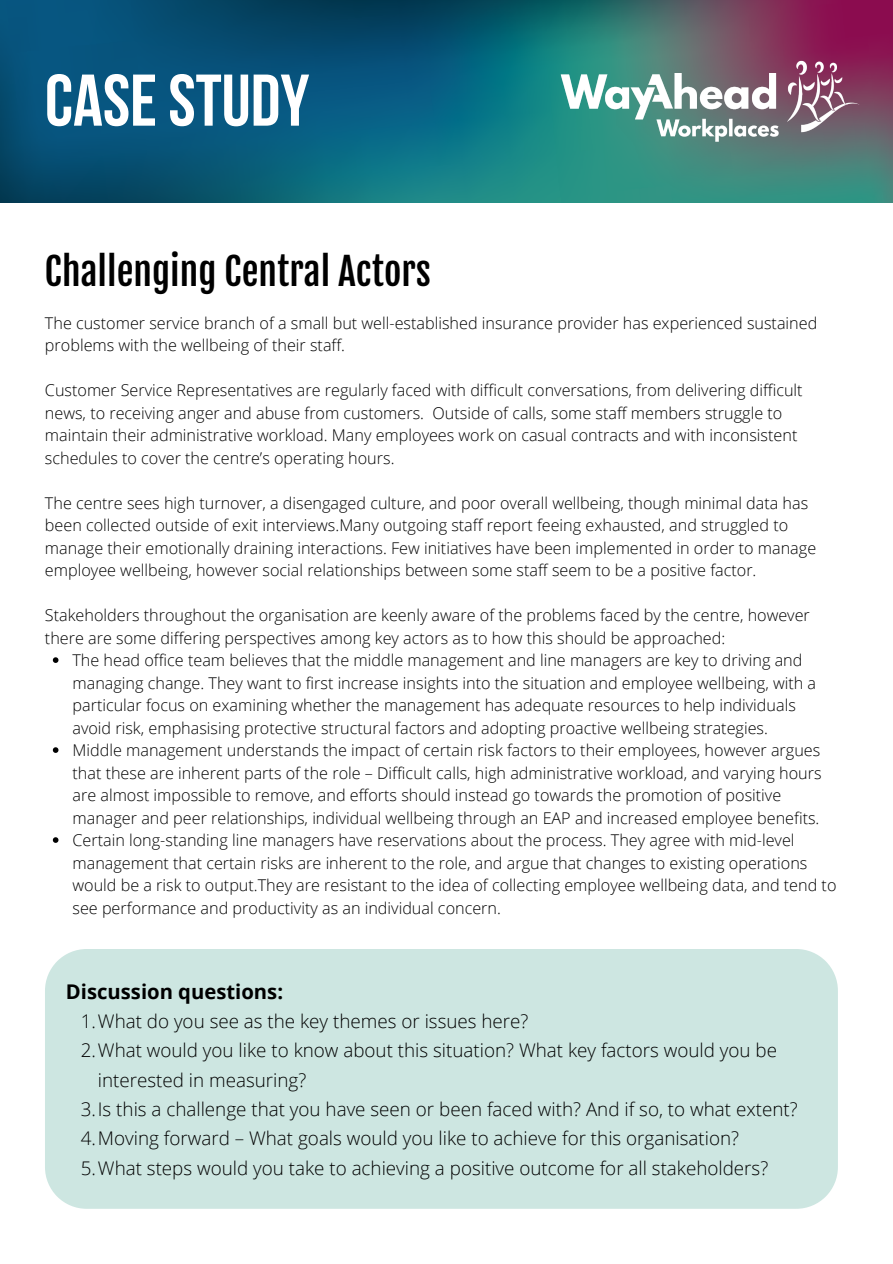
<style>
.page{position:relative;width:893px;height:1264px;background:#fff}
.page>*{position:absolute;margin:0;border:0;box-sizing:border-box;transform-origin:0 0}
.t1{font:700 72.9px "Bebas Neue";color:#fff}
.t2{font:37.35px "Fjalla One";color:#000}
.t3{font:700 20.25px "Open Sans";color:#000}
.t4{font:300 18.75px "Open Sans";color:#000}
.t5{font:300 16.2px/22.5px "Open Sans";color:#000}
</style>
<div class="page">
<img style="left:0;top:0;width:892px;height:202px">
<img style="left:554px;top:59px;width:308px;height:84px">
<svg style="left:53px;top:657px;width:5px;height:6px"></svg>
<svg style="left:53px;top:747px;width:5px;height:6px"></svg>
<svg style="left:53px;top:837px;width:5px;height:5px"></svg>
<div style="left:45px;top:949px;width:792px;height:259px;background:#cde6e1"></div>
<h1 class="t1" style="left:45px;top:71px;width:266px">CASESTUDY</h1>
<h2 class="t2" style="left:45px;top:248px;width:387px">Challenging Central Actors</h2>
<p class="t5" style="left:45px;top:311px;width:773px">The customer service branch of a small but well-established insurance provider has experienced sustained problems with the wellbeing of their staff.</p>
<p class="t5" style="left:45px;top:379px;width:759px">Customer Service Representatives are regularly faced with difficult conversations, from delivering difficult news, to receiving anger and abuse from customers. Outside of calls, some staff members struggle to maintain their administrative workload. Many employees work on casual contracts and with inconsistent schedules to cover the centre’s operating hours.</p>
<p class="t5" style="left:45px;top:491px;width:772px">The centre sees high turnover, a disengaged culture, and poor overall wellbeing, though minimal data has been collected outside of exit interviews.Many outgoing staff report feeing exhausted, and struggled to manage their emotionally draining interactions. Few initiatives have been implemented in order to manage employee wellbeing, however social relationships between some staff seem to be a positive factor.</p>
<p class="t5" style="left:45px;top:603px;width:766px">Stakeholders throughout the organisation are keenly aware of the problems faced by the centre, however there are some differing perspectives among key actors as to how this should be approached:</p>
<p class="t5" style="left:72px;top:648px;width:765px">The head office team believes that the middle management and line managers are key to driving and managing change. They want to first increase insights into the situation and employee wellbeing, with a particular focus on examining whether the management has adequate resources to help individuals avoid risk, emphasising protective structural factors and adopting proactive wellbeing strategies.<br>Middle management understands the impact of certain risk factors to their employees, however argues that these are inherent parts of the role – Difficult calls, high administrative workload, and varying hours are almost impossible to remove, and efforts should instead go towards the promotion of positive manager and peer relationships, individual wellbeing through an EAP and increased employee benefits.<br>Certain long-standing line managers have reservations about the process. They agree with mid-level management that certain risks are inherent to the role, and argue that changes to existing operations would be a risk to output.They are resistant to the idea of collecting employee wellbeing data, and tend to see performance and productivity as an individual concern.</p>
<p class="t3" style="left:66px;top:977px;width:219px">Discussion questions:</p>
<p class="t4" style="left:81px;top:1007px;width:449px">1.What do you see as the key themes or issues here?</p>
<p class="t4" style="left:81px;top:1037px;width:697px">2.What would you like to know about this situation? What key factors would you be</p>
<p class="t4" style="left:98px;top:1066px;width:210px">interested in measuring?</p>
<p class="t4" style="left:81px;top:1095px;width:718px">3.Is this a challenge that you have seen or been faced with? And if so, to what extent?</p>
<p class="t4" style="left:81px;top:1125px;width:659px">4.Moving forward – What goals would you like to achieve for this organisation?</p>
<p class="t4" style="left:81px;top:1154px;width:689px">5.What steps would you take to achieving a positive outcome for all stakeholders?</p>
</div>
